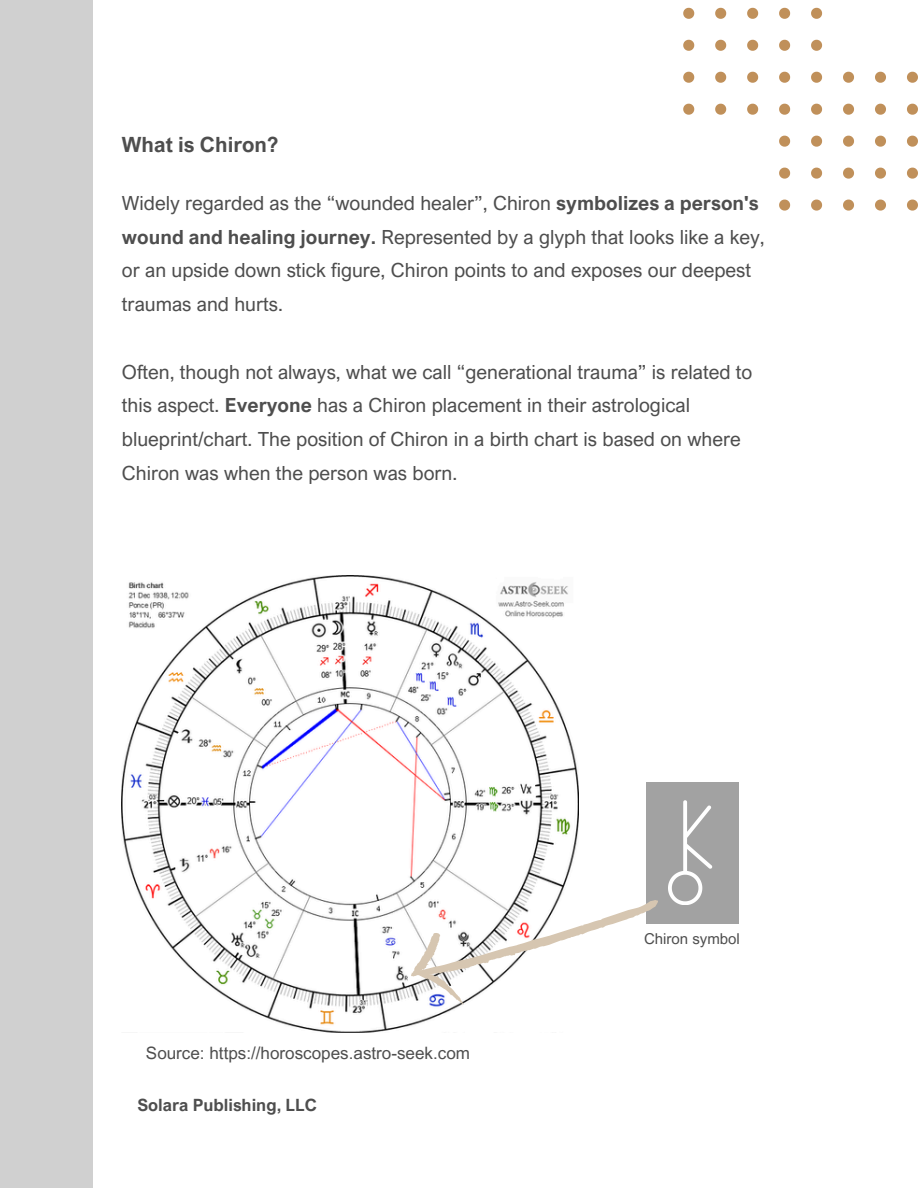
<style>
.page{position:relative;width:918px;height:1188px;background:#fff}
.page>*{position:absolute;margin:0;border:0;box-sizing:border-box;transform-origin:0 0}
.t1{font:700 21px "Arial Nova";color:#4e4e4e}
.t2{font:19.5px/33.8px "Arial Nova";color:#4e4e4e}
.t3{font:17.1px "Arial MT Pro";color:#4e4e4e}
.t4{font:700 16.95px "Arial Nova";color:#4e4e4e}
.t5{font:15px "Arial MT Pro";color:#4e4e4e}
.s1{font-weight:700}
</style>
<div class="page">
<svg style="left:683px;top:8px;width:11px;height:11px"></svg>
<svg style="left:715px;top:8px;width:11px;height:11px"></svg>
<svg style="left:747px;top:8px;width:11px;height:11px"></svg>
<svg style="left:779px;top:8px;width:11px;height:11px"></svg>
<svg style="left:811px;top:8px;width:11px;height:11px"></svg>
<svg style="left:683px;top:40px;width:11px;height:11px"></svg>
<svg style="left:715px;top:40px;width:11px;height:11px"></svg>
<svg style="left:747px;top:40px;width:11px;height:11px"></svg>
<svg style="left:779px;top:40px;width:11px;height:11px"></svg>
<svg style="left:811px;top:40px;width:11px;height:11px"></svg>
<svg style="left:683px;top:72px;width:11px;height:11px"></svg>
<svg style="left:715px;top:72px;width:11px;height:11px"></svg>
<svg style="left:747px;top:72px;width:11px;height:11px"></svg>
<svg style="left:779px;top:72px;width:11px;height:11px"></svg>
<svg style="left:811px;top:72px;width:11px;height:11px"></svg>
<svg style="left:843px;top:72px;width:11px;height:11px"></svg>
<svg style="left:875px;top:72px;width:11px;height:11px"></svg>
<svg style="left:907px;top:72px;width:11px;height:11px"></svg>
<svg style="left:683px;top:104px;width:11px;height:11px"></svg>
<svg style="left:715px;top:104px;width:11px;height:11px"></svg>
<svg style="left:747px;top:104px;width:11px;height:11px"></svg>
<svg style="left:779px;top:104px;width:11px;height:11px"></svg>
<svg style="left:811px;top:104px;width:11px;height:11px"></svg>
<svg style="left:843px;top:104px;width:11px;height:11px"></svg>
<svg style="left:875px;top:104px;width:11px;height:11px"></svg>
<svg style="left:907px;top:104px;width:11px;height:11px"></svg>
<svg style="left:779px;top:136px;width:11px;height:11px"></svg>
<svg style="left:811px;top:136px;width:11px;height:11px"></svg>
<svg style="left:843px;top:136px;width:11px;height:11px"></svg>
<svg style="left:875px;top:136px;width:11px;height:11px"></svg>
<svg style="left:907px;top:136px;width:11px;height:11px"></svg>
<svg style="left:779px;top:168px;width:11px;height:11px"></svg>
<svg style="left:811px;top:168px;width:11px;height:11px"></svg>
<svg style="left:843px;top:168px;width:11px;height:11px"></svg>
<svg style="left:875px;top:168px;width:11px;height:11px"></svg>
<svg style="left:907px;top:168px;width:11px;height:11px"></svg>
<svg style="left:779px;top:200px;width:11px;height:11px"></svg>
<svg style="left:811px;top:200px;width:11px;height:11px"></svg>
<svg style="left:843px;top:200px;width:11px;height:11px"></svg>
<svg style="left:875px;top:200px;width:11px;height:11px"></svg>
<svg style="left:907px;top:200px;width:11px;height:11px"></svg>
<div style="left:0;top:0;width:93px;height:1188px;background:#d0d0d0"></div>
<div style="left:646px;top:782px;width:92px;height:141px;background:#a2a2a2"></div>
<img style="left:122px;top:576px;width:457px;height:456px">
<svg style="left:400px;top:800px;width:312px;height:217px"></svg>
<h2 class="t1" style="left:122px;top:131px;width:158px">What is Chiron?</h2>
<p class="t2" style="left:122px;top:186px;width:644px">Widely regarded as the “wounded healer”, Chiron <span class="s1">symbolizes a person's wound and healing journey.</span> Represented by a glyph that looks like a key, or an upside down stick figure, Chiron points to and exposes our deepest traumas and hurts.</p>
<h1 class="t2" style="left:122px;top:354px;width:632px">Often, though not always, what we call “generational trauma” is related to this aspect. <span class="s1">Everyone</span> has a Chiron placement in their astrological blueprint/chart. The position of Chiron in a birth chart is based on where Chiron was when the person was born.</h1>
<p class="t3" style="left:146px;top:1046px;width:326px">Source: https://horoscopes.astro-seek.com</p>
<h2 class="t4" style="left:137px;top:1095px;width:181px">Solara Publishing, LLC</h2>
<p class="t5" style="left:644px;top:933px;width:97px">Chiron symbol</p>
</div>
